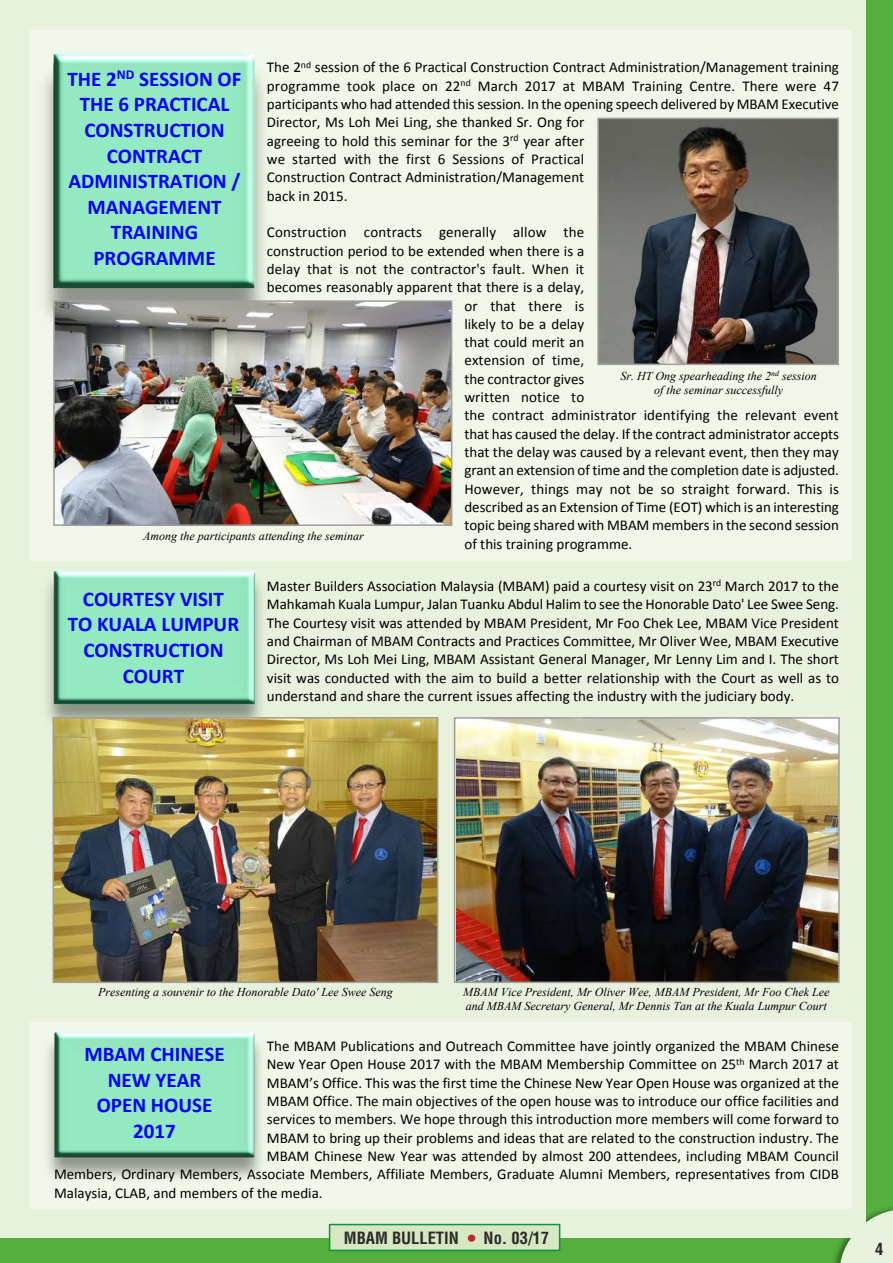
<style>
.page{position:relative;width:893px;height:1263px;background:#56af3d}
.page>*{position:absolute;margin:0;border:0;box-sizing:border-box;transform-origin:0 0}
.t1{font:700 21px/25.7px "Calibri";color:#00f;text-align:center}
.t2{font:700 condensed 16.5px "Helvetica LT Std";color:#2c2b2a}
.t3{font:15px/18.3px "Calibri";color:#000}
.t4{font:italic 12px/13.8px "Times New Roman";color:#000;text-align:center}
</style>
<div class="page">
<img style="left:828px;top:1202px;width:65px;height:61px">
<svg style="left:839px;top:1209px;width:54px;height:54px;background:#d0e3c4"></svg>
<div style="left:0;top:0;width:865px;height:1237px;background:#e7f1dc"></div>
<div style="left:329px;top:1224px;width:231px;height:27px;background:#d7e7c1;border:2px solid #009847"></div>
<div style="left:468px;top:1234px;width:7px;height:8px;background:#bb2a28;border-radius:50%"></div>
<div style="left:30px;top:1022px;width:822px;height:187px;background:#f0f6e9"></div>
<div style="left:30px;top:30px;width:822px;height:530px;background:#f0f6e9"></div>
<img style="left:48px;top:1032px;width:213px;height:146px">
<img style="left:47px;top:570px;width:215px;height:151px">
<img style="left:44px;top:54px;width:219px;height:264px">
<img style="left:600px;top:121px;width:236px;height:241px">
<div style="left:597px;top:118px;width:242px;height:247px;border:2px solid #9f9f9e"></div>
<img style="left:56px;top:303px;width:393px;height:220px">
<div style="left:53px;top:300px;width:399px;height:226px;border:2px solid #9f9f9e"></div>
<img style="left:55px;top:720px;width:380px;height:260px">
<div style="left:52px;top:717px;width:386px;height:266px;border:2px solid #9f9f9e"></div>
<img style="left:457px;top:720px;width:380px;height:260px">
<div style="left:454px;top:717px;width:386px;height:266px;border:2px solid #9f9f9e"></div>
<p class="t3" style="left:267px;top:59px;width:573px">The 2<sup>nd</sup> session of the 6 Practical Construction Contract Administration/Management training programme took place on 22<sup>nd</sup> March 2017 at MBAM Training Centre. There were 47 participants who had attended this session. In the opening speech delivered by MBAM Executive Director, Ms Loh Mei Ling, she thanked Sr. Ong for<br>agreeing to hold this seminar for the 3<sup>rd</sup> year after<br>we started with the first 6 Sessions of Practical<br>Construction Contract Administration/Management<br>back in 2015.</p>
<p class="t3" style="left:267px;top:224px;width:319px">Construction contracts generally allow the</p>
<p class="t3" style="left:267px;top:243px;width:319px">construction period to be extended when there is a</p>
<p class="t3" style="left:267px;top:261px;width:319px">delay that is not the contractor's fault. When it</p>
<p class="t3" style="left:267px;top:279px;width:319px">becomes reasonably apparent that there is a delay,</p>
<p class="t3" style="left:464px;top:298px;width:121px">or that there is</p>
<p class="t3" style="left:464px;top:316px;width:121px">likely to be a delay</p>
<p class="t3" style="left:464px;top:334px;width:121px">that could merit an</p>
<p class="t3" style="left:464px;top:353px;width:121px">extension of time,</p>
<p class="t3" style="left:464px;top:371px;width:121px">the contractor gives</p>
<p class="t3" style="left:464px;top:389px;width:121px">written notice to</p>
<p class="t3" style="left:464px;top:407px;width:376px">the contract administrator identifying the relevant event</p>
<p class="t3" style="left:464px;top:426px;width:376px">that has caused the delay. If the contract administrator accepts</p>
<p class="t3" style="left:464px;top:444px;width:376px">that the delay was caused by a relevant event, then they may</p>
<p class="t3" style="left:464px;top:462px;width:376px">grant an extension of time and the completion date is adjusted.</p>
<p class="t3" style="left:464px;top:481px;width:376px">However, things may not be so straight forward. This is</p>
<p class="t3" style="left:464px;top:499px;width:376px">described as an Extension of Time (EOT) which is an interesting</p>
<p class="t3" style="left:464px;top:517px;width:376px">topic being shared with MBAM members in the second session</p>
<p class="t3" style="left:464px;top:536px;width:169px">of this training programme.</p>
<h1 class="t1" style="left:68px;top:67px;width:175px">THE 2<sup>ND</sup> SESSION OF<br>THE 6 PRACTICAL<br>CONSTRUCTION<br>CONTRACT<br>ADMINISTRATION /<br>MANAGEMENT<br>TRAINING<br>PROGRAMME</h1>
<p class="t4" style="left:620px;top:370px;width:198px">Sr. HT Ong spearheading the 2<sup>nd</sup> session of the seminar successfully</p>
<p class="t4" style="left:143px;top:530px;width:222px">Among the participants attending the seminar</p>
<p class="t3" style="left:267px;top:578px;width:573px;text-align:justify">Master Builders Association Malaysia (MBAM) paid a courtesy visit on 23<sup>rd</sup> March 2017 to the Mahkamah Kuala Lumpur, Jalan Tuanku Abdul Halim to see the Honorable Dato' Lee Swee Seng.<br>The Courtesy visit was attended by MBAM President, Mr Foo Chek Lee, MBAM Vice President and Chairman of MBAM Contracts and Practices Committee, Mr Oliver Wee, MBAM Executive Director, Ms Loh Mei Ling, MBAM Assistant General Manager, Mr Lenny Lim and I. The short visit was conducted with the aim to build a better relationship with the Court as well as to understand and share the current issues affecting the industry with the judiciary body.</p>
<h1 class="t1" style="left:68px;top:588px;width:173px">COURTESY VISIT<br>TO KUALA LUMPUR<br>CONSTRUCTION<br>COURT</h1>
<p class="t4" style="left:98px;top:986px;width:296px">Presenting a souvenir to the Honorable Dato' Lee Swee Seng</p>
<p class="t4" style="left:463px;top:986px;width:368px;text-align:left">MBAM Vice President, Mr Oliver Wee, MBAM President, Mr Foo Chek Lee and MBAM Secretary General, Mr Dennis Tan at the Kuala Lumpur Court</p>
<p class="t3" style="left:267px;top:1038px;width:573px">The MBAM Publications and Outreach Committee have jointly organized the MBAM Chinese</p>
<p class="t3" style="left:267px;top:1056px;width:573px">New Year Open House 2017 with the MBAM Membership Committee on 25<sup>th</sup> March 2017 at</p>
<p class="t3" style="left:267px;top:1075px;width:573px">MBAM’s Office. This was the first time the Chinese New Year Open House was organized at the</p>
<p class="t3" style="left:267px;top:1093px;width:573px">MBAM Office. The main objectives of the open house was to introduce our office facilities and</p>
<p class="t3" style="left:267px;top:1111px;width:573px">services to members. We hope through this introduction more members will come forward to</p>
<p class="t3" style="left:267px;top:1130px;width:573px">MBAM to bring up their problems and ideas that are related to the construction industry. The</p>
<p class="t3" style="left:267px;top:1148px;width:573px">MBAM Chinese New Year was attended by almost 200 attendees, including MBAM Council</p>
<p class="t3" style="left:54px;top:1166px;width:786px">Members, Ordinary Members, Associate Members, Affiliate Members, Graduate Alumni Members, representatives from CIDB</p>
<p class="t3" style="left:54px;top:1185px;width:270px">Malaysia, CLAB, and members of the media.</p>
<h1 class="t1" style="left:84px;top:1043px;width:142px">MBAM CHINESE<br>NEW YEAR<br>OPEN HOUSE<br>2017</h1>
<p class="t2" style="left:344px;top:1232px;width:116px">MBAM BULLETIN</p>
<p class="t2" style="left:484px;top:1232px;width:67px">No. 03/17</p>
<p class="t2" style="left:875px;top:1243px;width:10px">4</p>
</div>
